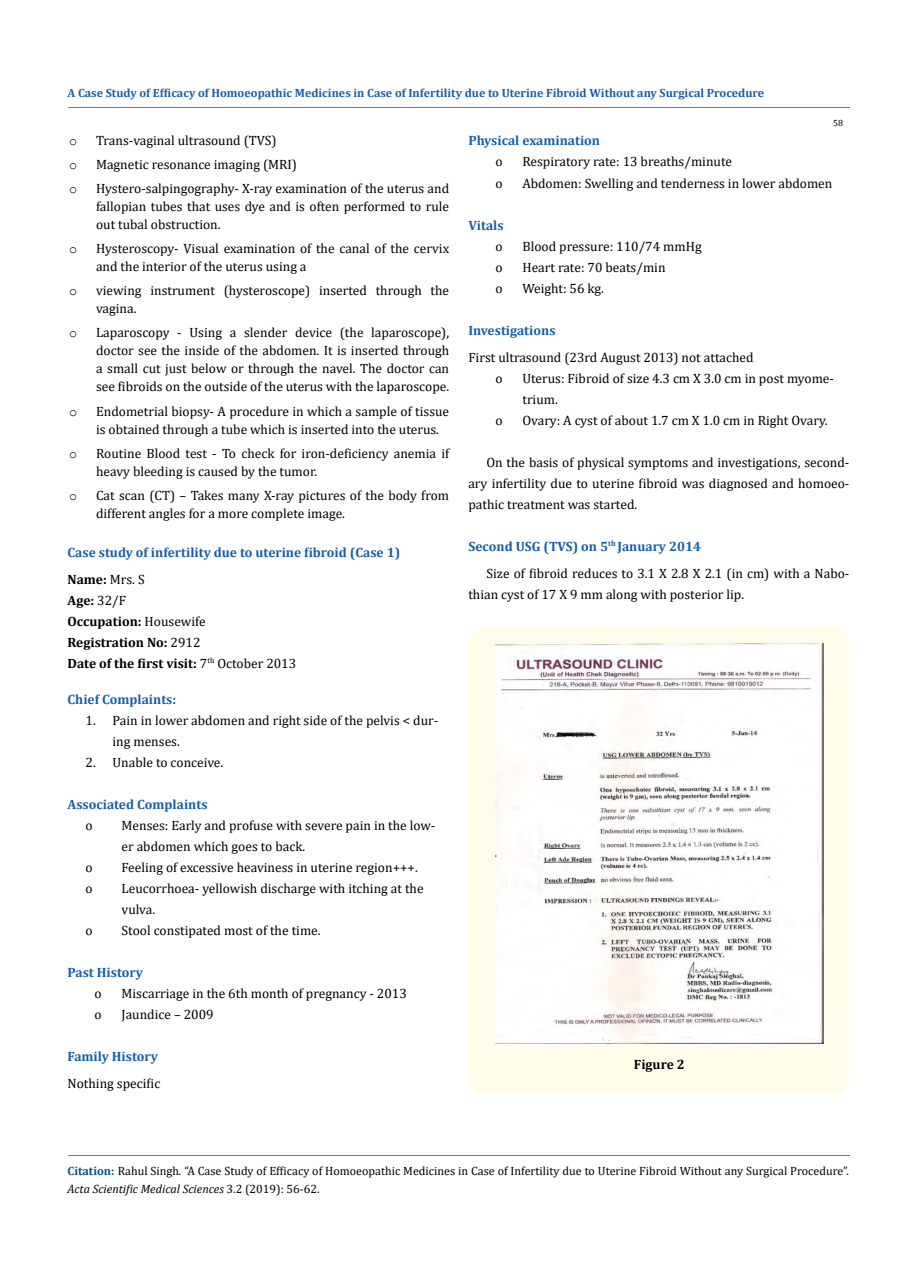
<style>
.page{position:relative;width:917px;height:1262px;background:#fff}
.page>*{position:absolute;margin:0;border:0;box-sizing:border-box;transform-origin:0 0}
.t1{font:13.5px/18px "Cambria";color:#000}
.t2{font:700 13.5px/27px "Cambria";color:#1560a6}
.t3{font:700 13.5px/21px "Cambria";color:#000}
.t4{font:13.5px "Courier New";color:#000}
.t5{font:12px/18px "Cambria";color:#000}
.t6{font:700 12px "Cambria";color:#1560a6}
.t7{font:9px "Cambria";color:#000}
.s1{color:#000}
.s2{font-weight:400;color:#000}
.s3{font-weight:400}
.s4{font-weight:700;color:#1560a6}
.s5{font-weight:700;color:#035089}
.s6{font-style:italic}
</style>
<div class="page">
<div style="left:468px;top:626px;width:380px;height:469px;background:#fffde9;border-radius:18px"></div>
<img style="left:495px;top:644px;width:329px;height:400px">
<hr style="left:68px;top:108px;width:781px;height:1px;background:#e05d1a">
<hr style="left:68px;top:1155px;width:781px;height:1px;background:#e05d1a">
<p class="t6" style="left:68px;top:84px;width:698px">A Case Study of Efficacy of Homoeopathic Medicines in Case of Infertility due to Uterine Fibroid Without any Surgical Procedure</p>
<p class="t7" style="left:833px;top:118px;width:11px">58</p>
<p class="t4" style="left:69px;top:133px;width:10px">o</p>
<p class="t1" style="left:96px;top:132px;width:182px">Trans-vaginal ultrasound (TVS)</p>
<p class="t4" style="left:69px;top:157px;width:10px">o</p>
<p class="t1" style="left:96px;top:156px;width:202px">Magnetic resonance imaging (MRI)</p>
<p class="t4" style="left:69px;top:181px;width:10px">o</p>
<p class="t1" style="left:96px;top:180px;width:354px;text-align:justify">Hystero-salpingography- X-ray examination of the uterus and fallopian tubes that uses dye and is often performed to rule out tubal obstruction.</p>
<p class="t4" style="left:69px;top:241px;width:10px">o</p>
<p class="t1" style="left:96px;top:240px;width:354px">Hysteroscopy- Visual examination of the canal of the cervix and the interior of the uterus using a</p>
<p class="t4" style="left:69px;top:283px;width:10px">o</p>
<p class="t1" style="left:96px;top:282px;width:354px">viewing instrument (hysteroscope) inserted through the vagina.</p>
<p class="t4" style="left:69px;top:325px;width:10px">o</p>
<p class="t1" style="left:96px;top:324px;width:354px;text-align:justify">Laparoscopy - Using a slender device (the laparoscope), doctor see the inside of the abdomen. It is inserted through a small cut just below or through the navel. The doctor can see fibroids on the outside of the uterus with the laparoscope.</p>
<p class="t4" style="left:69px;top:403px;width:10px">o</p>
<p class="t1" style="left:96px;top:402px;width:354px">Endometrial biopsy- A procedure in which a sample of tissue is obtained through a tube which is inserted into the uterus.</p>
<p class="t4" style="left:69px;top:445px;width:10px">o</p>
<p class="t1" style="left:96px;top:444px;width:354px">Routine Blood test - To check for iron-deficiency anemia if heavy bleeding is caused by the tumor.</p>
<p class="t4" style="left:69px;top:487px;width:10px">o</p>
<p class="t1" style="left:96px;top:486px;width:354px">Cat scan (CT) – Takes many X-ray pictures of the body from different angles for a more complete image.</p>
<p class="t2" style="left:68px;top:538px;width:334px">Case study of infertility due to uterine fibroid (Case 1)<br><span class="s1">Name:</span> <span class="s2">Mrs. S</span></p>
<p class="t3" style="left:68px;top:589px;width:230px">Age: <span class="s3">32/F<br></span>Occupation: <span class="s3">Housewife<br></span>Registration No: <span class="s3">2912<br></span>Date of the first visit: <span class="s3">7</span><sup>th</sup> <span class="s3">October 2013</span></p>
<p class="t2" style="left:67px;top:685px;width:110px">Chief Complaints:</p>
<p class="t1" style="left:112px;top:709px;width:327px;line-height:21px;text-indent:-27px">1. Pain in lower abdomen and right side of the pelvis &lt; dur&shy;ing menses.</p>
<p class="t1" style="left:85px;top:753px;width:139px">2. Unable to conceive.</p>
<p class="t2" style="left:67px;top:790px;width:141px">Associated Complaints</p>
<p class="t1" style="left:85px;top:816px;width:9px">o</p>
<p class="t1" style="left:121px;top:814px;width:315px;line-height:21px">Menses: Early and profuse with severe pain in the low&shy;er abdomen which goes to back.</p>
<p class="t1" style="left:85px;top:858px;width:9px">o</p>
<p class="t1" style="left:121px;top:858px;width:298px">Feeling of excessive heaviness in uterine region+++.</p>
<p class="t1" style="left:85px;top:879px;width:9px">o</p>
<p class="t1" style="left:121px;top:877px;width:303px;line-height:21px">Leucorrhoea- yellowish discharge with itching at the vulva.</p>
<p class="t1" style="left:85px;top:921px;width:9px">o</p>
<p class="t1" style="left:121px;top:921px;width:200px">Stool constipated most of the time.</p>
<p class="t2" style="left:67px;top:958px;width:77px">Past History</p>
<p class="t1" style="left:94px;top:984px;width:9px">o</p>
<p class="t1" style="left:121px;top:984px;width:287px">Miscarriage in the 6th month of pregnancy - 2013</p>
<p class="t1" style="left:94px;top:1005px;width:9px">o</p>
<p class="t1" style="left:121px;top:1005px;width:94px">Jaundice – 2009</p>
<p class="t2" style="left:67px;top:1042px;width:92px">Family History</p>
<p class="t1" style="left:67px;top:1074px;width:94px">Nothing specific</p>
<p class="t2" style="left:468px;top:127px;width:133px">Physical examination</p>
<p class="t1" style="left:495px;top:153px;width:9px">o</p>
<p class="t1" style="left:522px;top:153px;width:211px">Respiratory rate: 13 breaths/minute</p>
<p class="t1" style="left:495px;top:174px;width:9px">o</p>
<p class="t1" style="left:522px;top:174px;width:311px">Abdomen: Swelling and tenderness in lower abdomen</p>
<p class="t2" style="left:468px;top:211px;width:37px">Vitals</p>
<p class="t1" style="left:495px;top:237px;width:9px">o</p>
<p class="t1" style="left:522px;top:237px;width:181px">Blood pressure: 110/74 mmHg</p>
<p class="t1" style="left:495px;top:258px;width:9px">o</p>
<p class="t1" style="left:522px;top:258px;width:145px">Heart rate: 70 beats/min</p>
<p class="t1" style="left:495px;top:279px;width:9px">o</p>
<p class="t1" style="left:522px;top:279px;width:83px">Weight: 56 kg.</p>
<p class="t2" style="left:468px;top:316px;width:89px">Investigations</p>
<p class="t1" style="left:495px;top:346px;width:260px;line-height:21px;text-indent:-27px">First ultrasound (23rd August 2013) not attached o</p>
<p class="t1" style="left:522px;top:367px;width:313px;line-height:21px">Uterus: Fibroid of size 4.3 cm X 3.0 cm in post myome&shy;trium.</p>
<p class="t1" style="left:495px;top:411px;width:9px">o</p>
<p class="t1" style="left:522px;top:411px;width:306px">Ovary: A cyst of about 1.7 cm X 1.0 cm in Right Ovary.</p>
<p class="t1" style="left:468px;top:451px;width:382px;line-height:21px;text-align:justify;text-indent:18px">On the basis of physical symptoms and investigations, second&shy;ary infertility due to uterine fibroid was diagnosed and homoeo&shy;pathic treatment was started.</p>
<p class="t1" style="left:486px;top:532px;width:364px;line-height:26.8px;text-indent:-18px"><span class="s4">Second USG (TVS) on 5</span><sup>th</sup> <span class="s4">January 2014<br></span>Size of fibroid reduces to 3.1 X 2.8 X 2.1 (in cm) with a Nabo-</p>
<p class="t1" style="left:468px;top:585px;width:277px">thian cyst of 17 X 9 mm along with posterior lip.</p>
<p class="t3" style="left:634px;top:1053px;width:52px">Figure 2</p>
<p class="t5" style="left:68px;top:1162px;width:783px"><span class="s5">Citation:</span> Rahul Singh<span class="s6">.</span> “A Case Study of Efficacy of Homoeopathic Medicines in Case of Infertility due to Uterine Fibroid Without any Surgical Procedure”.<br><span class="s6">Acta Scientific Medical Sciences</span> 3.2 (2019): 56-62.</p>
</div>
